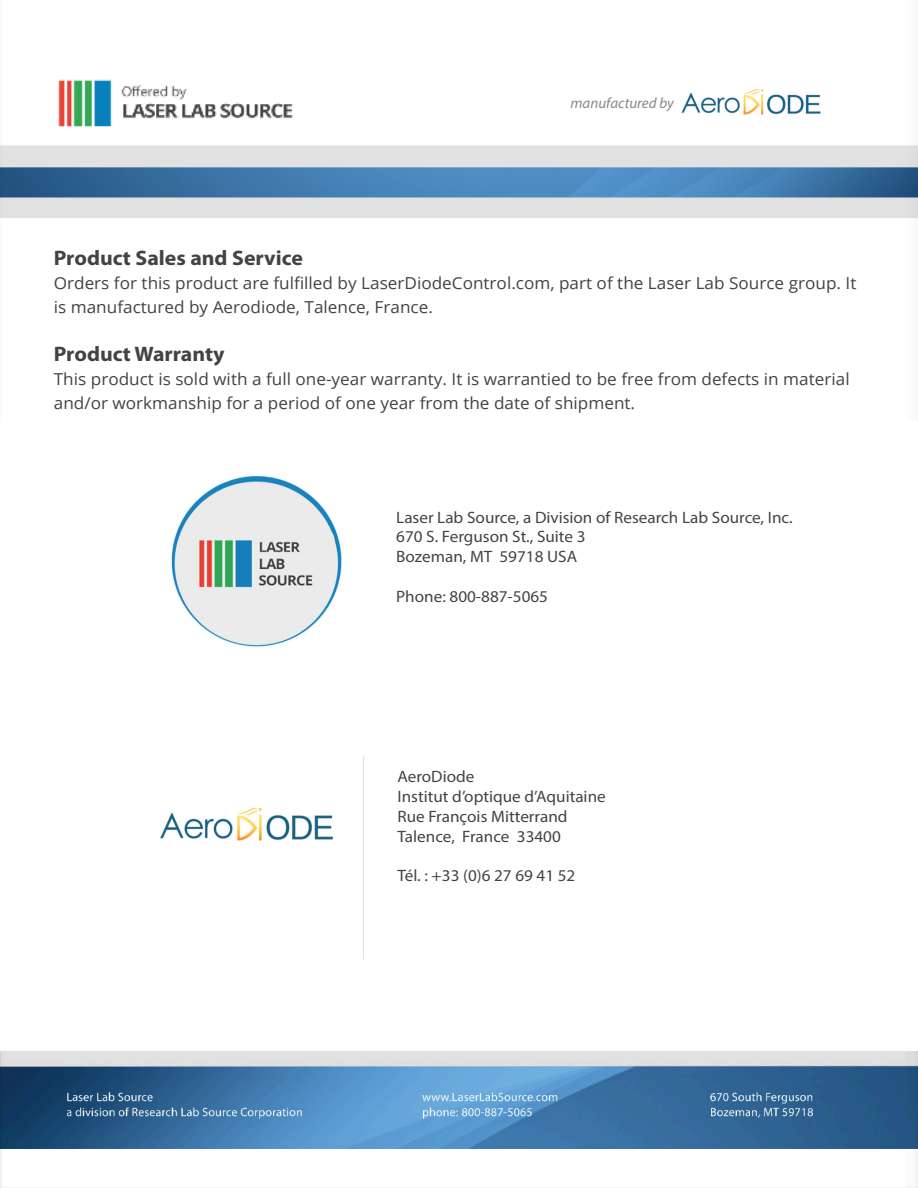
<style>
.page{position:relative;width:918px;height:1188px;background:#fff}
.page>*{position:absolute;margin:0;border:0;box-sizing:border-box;transform-origin:0 0}
.t1{font:700 21px "Myriad Pro";color:#434343;scale:1.04 1}
.t2{font:16.5px/24px "Open Sans";color:#434343;scale:1.04 1}
.t3{font:16.5px "Myriad Pro";color:#444;scale:1.04 1}
.t4{font:italic 15px "Myriad Pro";color:#888}
</style>
<div class="page">
<img style="left:0;top:79px;width:918px;height:140px">
<img style="left:0;top:1052px;width:918px;height:136px">
<hr style="left:363px;top:756px;width:1px;height:203px;background:#dedede">
<img style="left:160px;top:809px;width:173px;height:32px">
<img style="left:171px;top:476px;width:171px;height:171px">
<div style="left:552px;top:85px;width:277px;height:38px;background:#fff"></div>
<img style="left:681px;top:90px;width:140px;height:25px">
<p class="t4" style="left:571px;top:94px;width:105px">manufactured by</p>
<p class="t1" style="left:54px;top:246px;width:241px">Product Sales and Service</p>
<p class="t2" style="left:54px;top:271px;width:773px">Orders for this product are fulfilled by LaserDiodeControl.com, part of the Laser Lab Source group. It is manufactured by Aerodiode, Talence, France.</p>
<p class="t1" style="left:54px;top:342px;width:166px">Product Warranty</p>
<p class="t2" style="left:54px;top:367px;width:767px">This product is sold with a full one-year warranty. It is warrantied to be free from defects in material and/or workmanship for a period of one year from the date of shipment.</p>
<p class="t3" style="left:396px;top:507px;width:383px">Laser Lab Source, a Division of Research Lab Source, Inc.</p>
<p class="t3" style="left:396px;top:527px;width:184px">670 S. Ferguson St., Suite 3</p>
<p class="t3" style="left:396px;top:547px;width:175px">Bozeman, MT 59718 USA</p>
<p class="t3" style="left:396px;top:586px;width:148px">Phone: 800-887-5065</p>
<p class="t3" style="left:398px;top:767px;width:75px">AeroDiode</p>
<p class="t3" style="left:398px;top:787px;width:202px">Institut d’optique d’Aquitaine</p>
<p class="t3" style="left:398px;top:806px;width:165px">Rue François Mitterrand</p>
<p class="t3" style="left:398px;top:826px;width:159px">Talence, France 33400</p>
<p class="t3" style="left:398px;top:866px;width:173px">Tél. : +33 (0)6 27 69 41 52</p>
</div>
